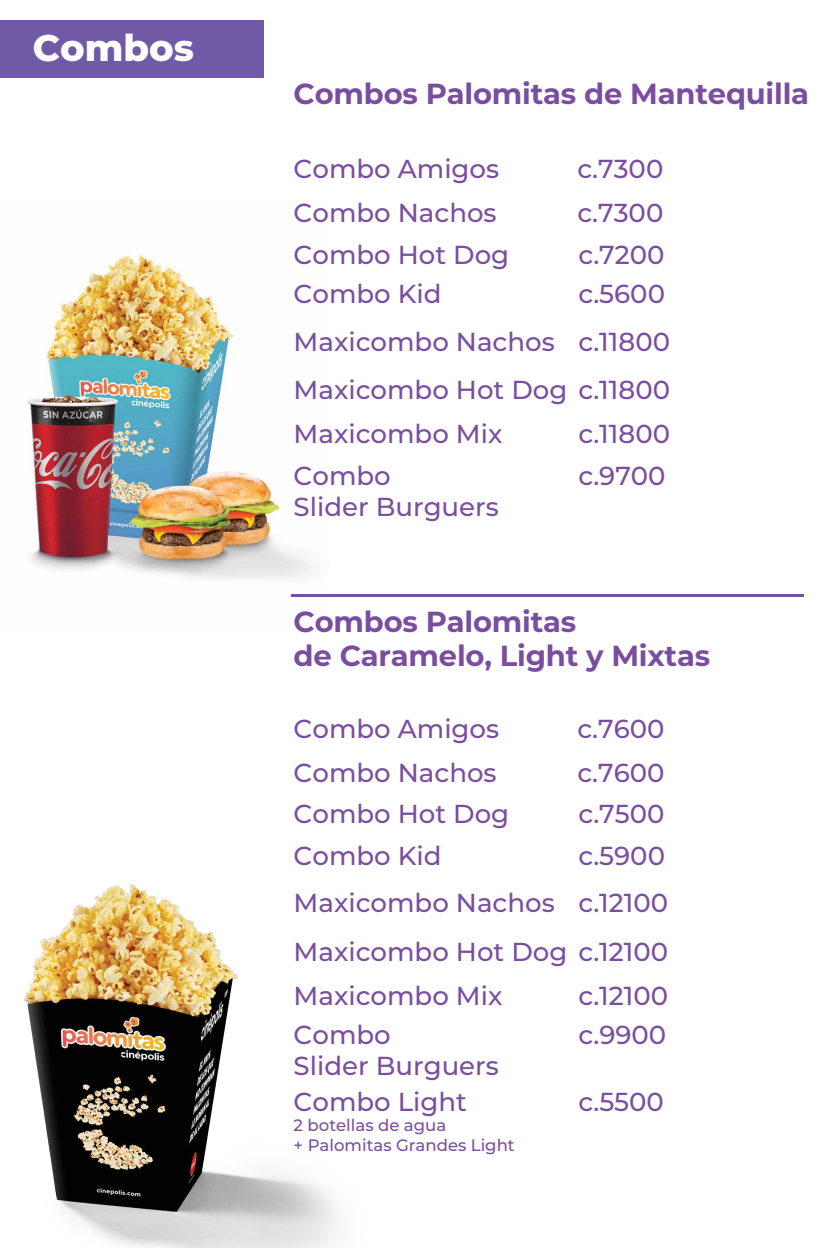
<style>
.page{position:relative;width:823px;height:1248px;background:#fff}
.page>*{position:absolute;margin:0;border:0;box-sizing:border-box;transform-origin:0 0}
.t1{font:800 36.95px "Montserrat";color:#fff}
.t2{font:700 29px/34.8px "Montserrat";letter-spacing:-.005em;color:#7a4e9f}
.t3{font:500 26px/47.8px "Montserrat";color:#7a4e9f}
.t4{font:500 16.5px/19.8px "Montserrat";color:#7a4e9f}
</style>
<div class="page">
<img style="left:28px;top:252px;width:302px;height:345px">
<div style="left:0;top:20px;width:263px;height:57px;background:#705aa6"></div>
<hr style="left:291px;top:593px;width:512px;height:3px;background:#7a4e9f">
<img style="left:24px;top:884px;width:314px;height:363px">
<h1 class="t1" style="left:33px;top:20px;width:163px">Combos</h1>
<p class="t2" style="left:293px;top:75px;width:516px">Combos Palomitas de Mantequilla</p>
<p class="t3" style="left:293px;top:144px;width:207px">Combo Amigos</p>
<p class="t3" style="left:577px;top:144px;width:87px">c.7300</p>
<p class="t3" style="left:293px;top:188px;width:204px">Combo Nachos</p>
<p class="t3" style="left:577px;top:188px;width:87px">c.7300</p>
<p class="t3" style="left:293px;top:230px;width:217px">Combo Hot Dog</p>
<p class="t3" style="left:578px;top:230px;width:87px">c.7200</p>
<p class="t3" style="left:293px;top:269px;width:149px">Combo Kid</p>
<p class="t3" style="left:293px;top:269px;width:377px;text-indent:285px">c.5600<br>Maxicombo Nachos c.11800<br>Maxicombo Hot Dog c.11800</p>
<p class="t3" style="left:293px;top:408px;width:210px">Maxicombo Mix</p>
<p class="t3" style="left:578px;top:408px;width:93px">c.11800</p>
<p class="t3" style="left:293px;top:459px;width:207px;line-height:31.2px">Combo<br>Slider Burguers</p>
<p class="t3" style="left:578px;top:450px;width:89px">c.9700</p>
<p class="t2" style="left:293px;top:602px;width:418px">Combos Palomitas<br>de Caramelo, Light y Mixtas</p>
<p class="t3" style="left:293px;top:703px;width:207px">Combo Amigos</p>
<p class="t3" style="left:577px;top:703px;width:89px">c.7600</p>
<p class="t3" style="left:293px;top:747px;width:204px">Combo Nachos</p>
<p class="t3" style="left:577px;top:747px;width:89px">c.7600</p>
<p class="t3" style="left:293px;top:788px;width:217px">Combo Hot Dog</p>
<p class="t3" style="left:578px;top:788px;width:87px">c.7500</p>
<p class="t3" style="left:293px;top:830px;width:149px">Combo Kid</p>
<p class="t3" style="left:293px;top:830px;width:376px;text-indent:285px">c.5900<br>Maxicombo Nachos c.12100<br>Maxicombo Hot Dog c.12100</p>
<p class="t3" style="left:293px;top:970px;width:210px">Maxicombo Mix</p>
<p class="t3" style="left:578px;top:970px;width:91px">c.12100</p>
<p class="t3" style="left:293px;top:1018px;width:207px;line-height:31.2px">Combo<br>Slider Burguers</p>
<p class="t3" style="left:578px;top:1009px;width:89px">c.9900</p>
<p class="t3" style="left:293px;top:1076px;width:175px">Combo Light</p>
<p class="t4" style="left:293px;top:1114px;width:222px">2 botellas de agua<br>+ Palomitas Grandes Light</p>
<p class="t3" style="left:578px;top:1076px;width:87px">c.5500</p>
</div>
